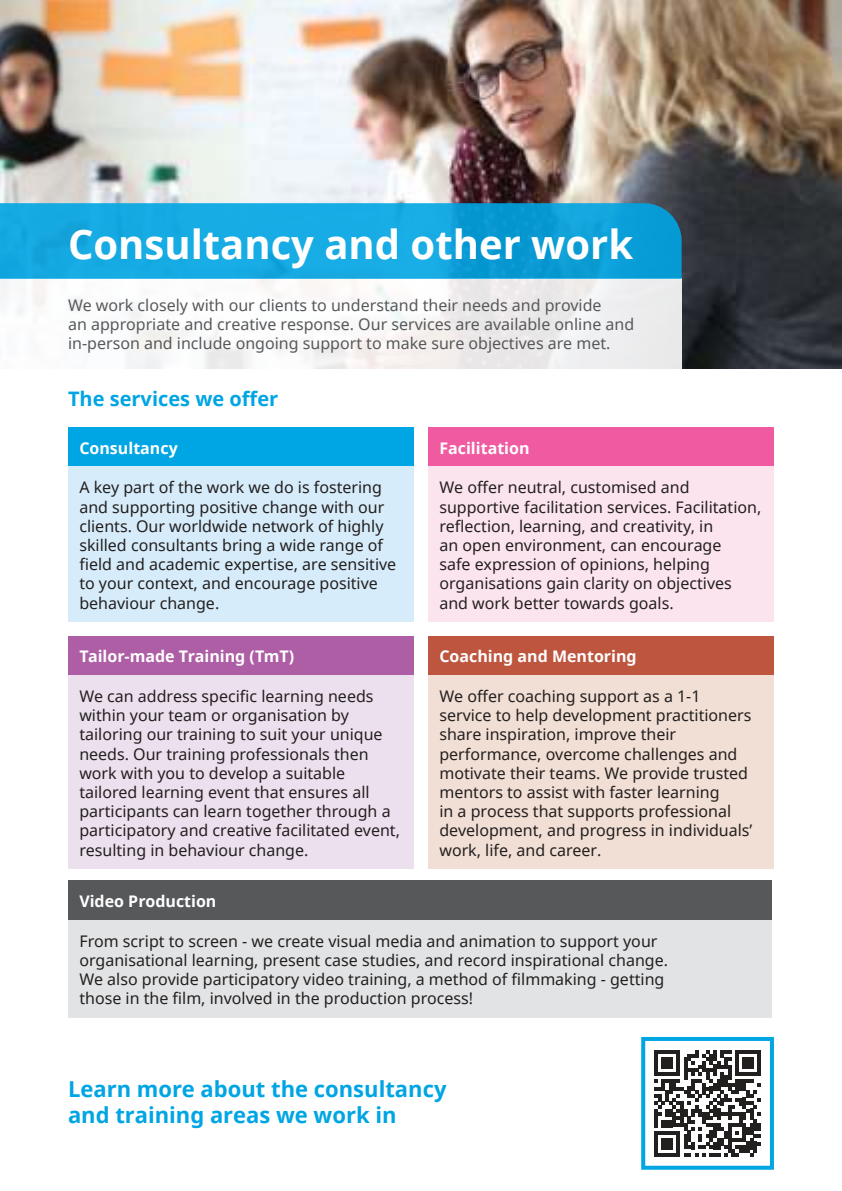
<style>
.page{position:relative;width:842px;height:1191px;background:#fff}
.page>*{position:absolute;margin:0;border:0;box-sizing:border-box;transform-origin:0 0}
.t1{font:700 40px "Noto Sans";color:#fff}
.t2{font:700 22px/26.4px "Noto Sans";color:#00a5e4}
.t3{font:700 20px "Noto Sans";color:#00a5e4}
.t4{font:16px/19.2px "Noto Sans";color:#221f1f}
.t5{font:16px/19.2px "Noto Sans";color:#57585a}
.t6{font:700 16px "Noto Sans";color:#fff}
</style>
<div class="page">
<svg style="left:641px;top:1036px;width:133px;height:134px"></svg>
<div style="left:68px;top:427px;width:346px;height:40px;background:#00a5e4"></div>
<div style="left:68px;top:467px;width:346px;height:155px;background:#d7ecfa"></div>
<div style="left:428px;top:427px;width:346px;height:40px;background:#ef5aa0"></div>
<div style="left:428px;top:467px;width:346px;height:155px;background:#fce4ee"></div>
<div style="left:68px;top:880px;width:703px;height:40px;background:#57585a"></div>
<div style="left:68px;top:920px;width:703px;height:97px;background:#e2e3e4"></div>
<div style="left:68px;top:636px;width:346px;height:39px;background:#ad5ea5"></div>
<div style="left:68px;top:675px;width:346px;height:194px;background:#ede0ee"></div>
<div style="left:428px;top:636px;width:346px;height:39px;background:#be563f"></div>
<div style="left:428px;top:675px;width:346px;height:194px;background:#f1ded4"></div>
<img style="left:0;top:1px;width:842px;height:367px">
<div style="left:0;top:278px;width:682px;height:91px;background:linear-gradient(to right,#fff,#eceaeb)"></div>
<svg style="left:0;top:203px;width:682px;height:76px;background:#13a5dd"></svg>
<h1 class="t1" style="left:68px;top:229px;width:567px">Consultancy and other work</h1>
<p class="t5" style="left:68px;top:297px;width:568px">We work closely with our clients to understand their needs and provide<br>an appropriate and creative response. Our services are available online and in-person and include ongoing support to make sure objectives are met.</p>
<p class="t3" style="left:68px;top:391px;width:212px">The services we offer</p>
<p class="t6" style="left:79px;top:441px;width:100px">Consultancy</p>
<p class="t4" style="left:79px;top:479px;width:318px">A key part of the work we do is fostering and supporting positive change with our clients. Our worldwide network of highly skilled consultants bring a wide range of field and academic expertise, are sensitive to your context, and encourage positive behaviour change.</p>
<p class="t6" style="left:79px;top:650px;width:216px">Tailor-made Training (TmT)</p>
<p class="t4" style="left:79px;top:686px;width:322px">We can address specific learning needs within your team or organisation by tailoring our training to suit your unique needs. Our training professionals then work with you to develop a suitable tailored learning event that ensures all participants can learn together through a participatory and creative facilitated event, resulting in behaviour change.</p>
<p class="t6" style="left:439px;top:441px;width:92px">Facilitation</p>
<p class="t4" style="left:439px;top:479px;width:323px">We offer neutral, customised and supportive facilitation services. Facilitation, reflection, learning, and creativity, in<br>an open environment, can encourage<br>safe expression of opinions, helping organisations gain clarity on objectives and work better towards goals.</p>
<p class="t6" style="left:439px;top:650px;width:199px">Coaching and Mentoring</p>
<p class="t4" style="left:439px;top:688px;width:314px">We offer coaching support as a 1-1 service to help development practitioners share inspiration, improve their performance, overcome challenges and motivate their teams. We provide trusted mentors to assist with faster learning<br>in a process that supports professional development, and progress in individuals’ work, life, and career.</p>
<p class="t6" style="left:79px;top:894px;width:139px">Video Production</p>
<p class="t4" style="left:79px;top:933px;width:590px">From script to screen - we create visual media and animation to support your organisational learning, present case studies, and record inspirational change.<br>We also provide participatory video training, a method of filmmaking - getting those in the film, involved in the production process!</p>
<h2 class="t2" style="left:68px;top:1077px;width:380px">Learn more about the consultancy and training areas we work in</h2>
</div>
